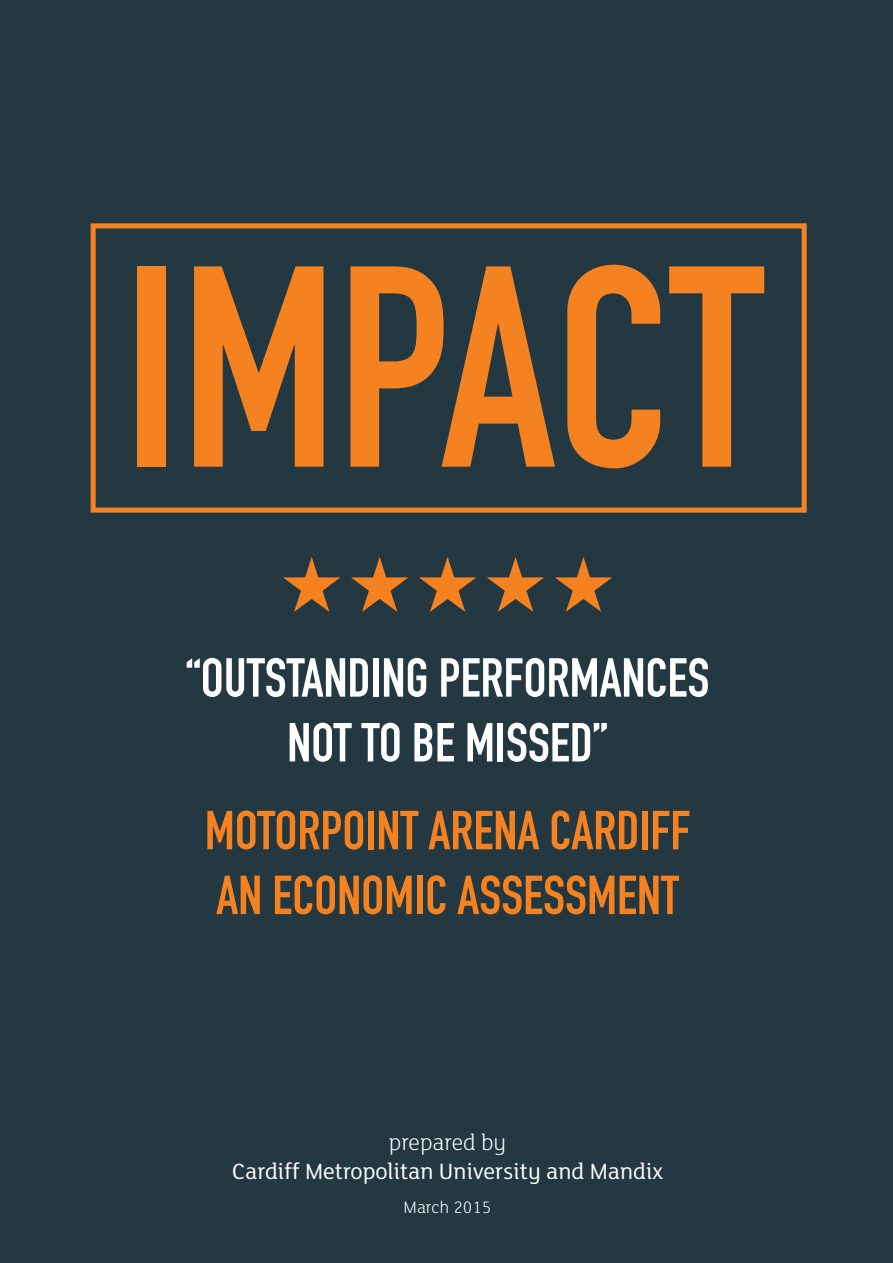
<style>
.page{position:relative;width:893px;height:1263px;background:#243842}
.page>*{position:absolute;margin:0;border:0;box-sizing:border-box;transform-origin:0 0}
.t1{font:281.25px "DIN Engschrift Std";color:#f58220}
.t2{font:76.65px "Zapf Dingbats";color:#f58220}
.t3{font:54px/64.8px "DIN Engschrift Std";color:#f58220}
.t4{font:54px/64.8px "DIN Engschrift Std";color:#fff;text-align:center}
.t5{font:24px "FS Lola";color:#fff}
.t6{font:300 24px "FS Lola";color:#fff}
.t7{font:300 18px "FS Lola";color:#fff}
</style>
<div class="page">
<div style="left:91px;top:223px;width:716px;height:290px;border:5px solid #f58220"></div>
<h1 class="t1" style="left:123px;top:203px;width:642px">IMPACT</h1>
<h2 class="t2" style="left:280px;top:548px;width:336px">★★★★★</h2>
<p class="t4" style="left:186px;top:646px;width:525px">“OUTSTANDING PERFORMANCES<br>NOT TO BE MISSED”</p>
<p class="t3" style="left:205px;top:798px;width:487px">MOTORPOINT ARENA CARDIFF<br>AN ECONOMIC ASSESSMENT</p>
<p class="t6" style="left:389px;top:1126px;width:119px">prepared by</p>
<p class="t5" style="left:232px;top:1155px;width:432px">Cardiff Metropolitan University and Mandix</p>
<p class="t7" style="left:404px;top:1195px;width:89px">March 2015</p>
</div>
